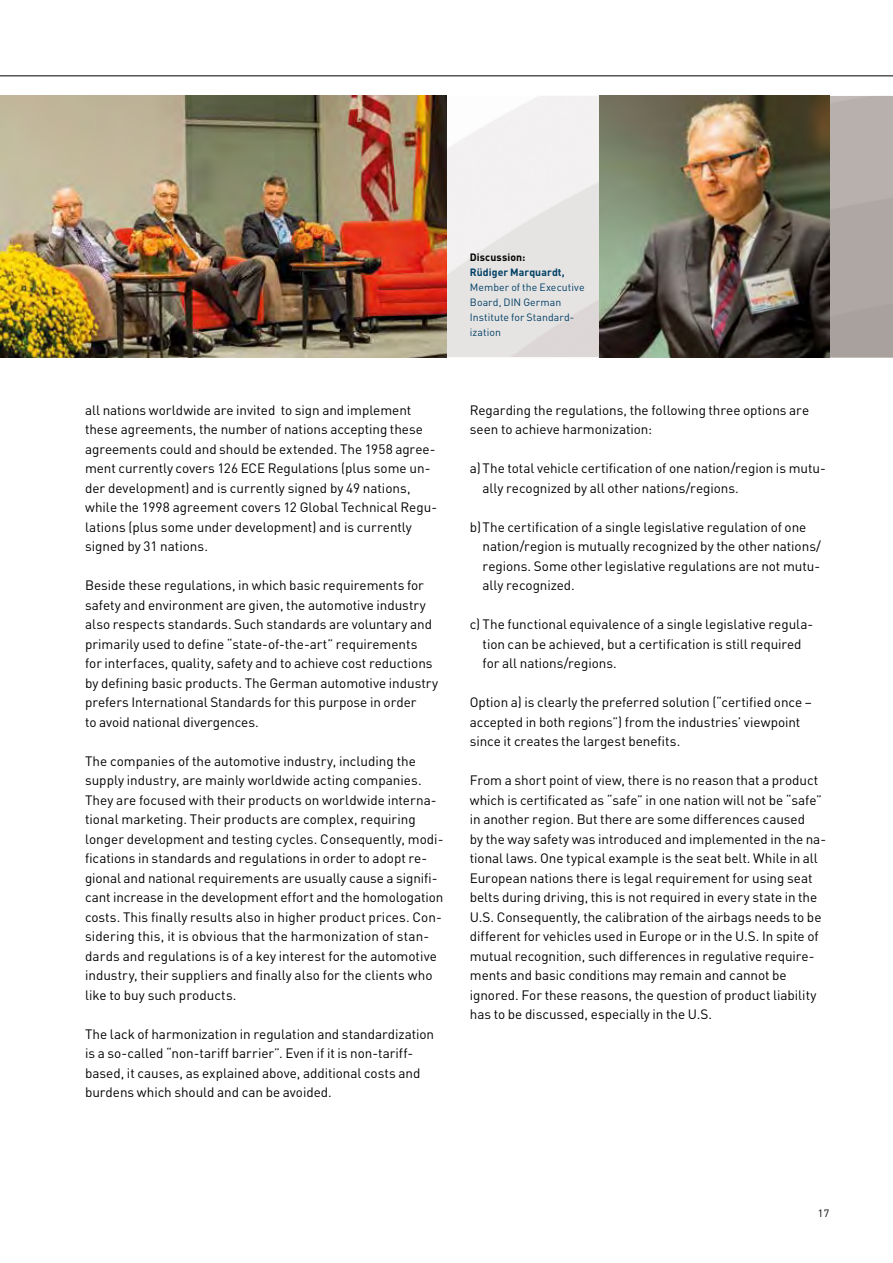
<style>
.page{position:relative;width:893px;height:1263px;background:#fff}
.page>*{position:absolute;margin:0;border:0;box-sizing:border-box;transform-origin:0 0}
.t1{font:13.5px/19.5px "DIN";letter-spacing:-.005em;color:#000}
.t2{font:10.5px/15px "DIN";letter-spacing:.005em;color:#004065}
.t3{font:700 10.5px "DIN";letter-spacing:.005em;color:#004065}
.t4{font:700 10.5px "DIN";letter-spacing:.01em;color:#000}
.t5{font:10.5px "DIN";color:#000}
</style>
<div class="page">
<img style="left:0;top:95px;width:830px;height:262px">
<div style="left:829px;top:96px;width:64px;height:262px;background:#afa7a3"></div>
<img style="left:600px;top:96px;width:229px;height:261px">
<img style="left:0;top:96px;width:446px;height:261px">
<hr style="left:0;top:76px;width:893px;height:1px;background:#000">
<p class="t1" style="left:85px;top:400px;width:354px">all nations worldwide are invited to sign and implement these agreements, the number of nations accepting these agreements could and should be extended. The 1958 agree&shy;ment currently covers 126 ECE Regulations (plus some un&shy;der development) and is currently signed by 49 nations, while the 1998 agreement covers 12 Global Technical Regu&shy;lations (plus some under development) and is currently signed by 31 nations.</p>
<p class="t1" style="left:85px;top:575px;width:355px">Beside these regulations, in which basic requirements for safety and environment are given, the automotive industry also respects standards. Such standards are voluntary and primarily used to define “state-of-the-art” requirements<br>for interfaces, quality, safety and to achieve cost reductions by defining basic products. The German automotive industry prefers International Standards for this purpose in order<br>to avoid national divergences.</p>
<p class="t1" style="left:85px;top:751px;width:360px">The companies of the automotive industry, including the supply industry, are mainly worldwide acting companies.<br>They are focused with their products on worldwide interna&shy;tional marketing. Their products are complex, requiring longer development and testing cycles. Consequently, modi&shy;fications in standards and regulations in order to adopt re&shy;gional and national requirements are usually cause a signifi&shy;cant increase in the development effort and the homologation costs. This finally results also in higher product prices. Con&shy;sidering this, it is obvious that the harmonization of stan&shy;dards and regulations is of a key interest for the automotive industry, their suppliers and finally also for the clients who like to buy such products.</p>
<p class="t1" style="left:85px;top:1024px;width:351px">The lack of harmonization in regulation and standardization is a so-called “non-tariff barrier”. Even if it is non-tariff&shy;based, it causes, as explained above, additional costs and burdens which should and can be avoided.</p>
<p class="t4" style="left:470px;top:251px;width:57px">Discussion:</p>
<p class="t3" style="left:470px;top:266px;width:96px">Rüdiger Marquardt,</p>
<p class="t2" style="left:470px;top:280px;width:116px">Member of the Executive<br>Board, DIN German<br>Institute for Standard&shy;ization</p>
<p class="t1" style="left:470px;top:400px;width:341px">Regarding the regulations, the following three options are seen to achieve harmonization:</p>
<p class="t1" style="left:483px;top:458px;width:345px;text-indent:-13px">a) The total vehicle certification of one nation/region is mutu&shy;ally recognized by all other nations/regions.</p>
<p class="t1" style="left:483px;top:517px;width:340px;text-indent:-13px">b)The certification of a single legislative regulation of one nation/region is mutually recognized by the other nations/ regions. Some other legislative regulations are not mutu&shy;ally recognized.</p>
<p class="t1" style="left:483px;top:614px;width:332px;text-indent:-13px">c) The functional equivalence of a single legislative regula&shy;tion can be achieved, but a certification is still required for all nations/regions.</p>
<p class="t1" style="left:470px;top:692px;width:344px">Option a) is clearly the preferred solution (“certified once – accepted in both regions”) from the industries’ viewpoint since it creates the largest benefits.</p>
<p class="t1" style="left:470px;top:770px;width:358px">From a short point of view, there is no reason that a product which is certificated as “safe” in one nation will not be “safe” in another region. But there are some differences caused<br>by the way safety was introduced and implemented in the na&shy;tional laws. One typical example is the seat belt. While in all European nations there is legal requirement for using seat belts during driving, this is not required in every state in the U.S. Consequently, the calibration of the airbags needs to be different for vehicles used in Europe or in the U.S. In spite of mutual recognition, such differences in regulative require&shy;ments and basic conditions may remain and cannot be ignored. For these reasons, the question of product liability has to be discussed, especially in the U.S.</p>
<p class="t5" style="left:818px;top:1207px;width:13px">17</p>
</div>
